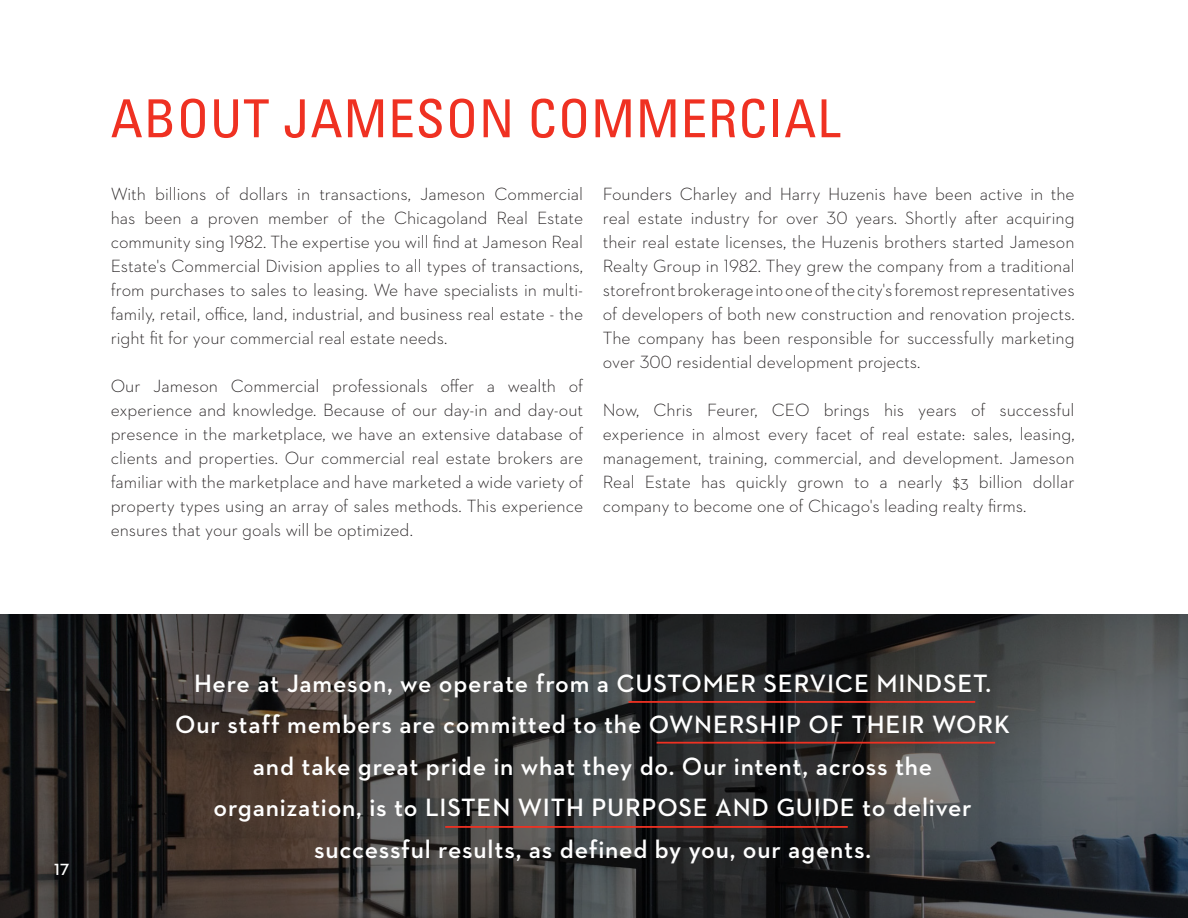
<style>
.page{position:relative;width:1188px;height:918px;background:#fff}
.page>*{position:absolute;margin:0;border:0;box-sizing:border-box;transform-origin:0 0}
.t1{font:condensed 52.5px "Univers LT Std";letter-spacing:.02em;color:#ef3122}
.t2{font:600 25.5px/41.5px "Neutraface 2 Text";letter-spacing:.03em;color:#fff;text-align:center}
.t3{font:300 18px/24px "Neutraface 2 Text";color:#231f20;text-align:justify}
.t4{font:600 16.5px "Neutraface 2 Text";color:#fff}
</style>
<div class="page">
<svg style="left:0;top:614px;width:1188px;height:304px;background:#373636"></svg>
<hr style="left:445px;top:826px;width:403px;height:2px;background:#ef3122">
<hr style="left:657px;top:742px;width:338px;height:2px;background:#ef3122">
<hr style="left:629px;top:701px;width:346px;height:2px;background:#ef3122">
<p class="t1" style="left:111px;top:85px;width:731px">ABOUT JAMESON COMMERCIAL</p>
<p class="t3" style="left:111px;top:181px;width:474px">With billions of dollars in transactions, Jameson Commercial has been a proven member of the Chicagoland Real Estate community sing 1982. The expertise you will find at Jameson Real Estate's Commercial Division applies to all types of transactions, from purchases to sales to leasing. We have specialists in multi&shy;family, retail, office, land, industrial, and business real estate - the right fit for your commercial real estate needs.</p>
<p class="t3" style="left:111px;top:373px;width:474px">Our Jameson Commercial professionals offer a wealth of experience and knowledge. Because of our day-in and day-out presence in the marketplace, we have an extensive database of clients and properties. Our commercial real estate brokers are familiar with the marketplace and have marketed a wide variety of property types using an array of sales methods. This experience ensures that your goals will be optimized.</p>
<p class="t3" style="left:603px;top:182px;width:473px">Founders Charley and Harry Huzenis have been active in the real estate industry for over 30 years. Shortly after acquiring their real estate licenses, the Huzenis brothers started Jameson Realty Group in 1982. They grew the company from a traditional storefront brokerage into one of the city's foremost representatives of developers of both new construction and renovation projects.<br>The company has been responsible for successfully marketing over 300 residential development projects.</p>
<p class="t3" style="left:603px;top:398px;width:473px">Now, Chris Feurer, CEO brings his years of successful experience in almost every facet of real estate: sales, leasing, management, training, commercial, and development. Jameson Real Estate has quickly grown to a nearly $3 billion dollar company to become one of Chicago's leading realty firms.</p>
<p class="t4" style="left:54px;top:859px;width:17px">17</p>
<p class="t2" style="left:175px;top:662px;width:836px">Here at Jameson, we operate from a CUSTOMER SERVICE MINDSET.<br>Our staff members are committed to the OWNERSHIP OF THEIR WORK and take great pride in what they do. Our intent, across the<br>organization, is to LISTEN WITH PURPOSE AND GUIDE to deliver successful results, as defined by you, our agents.</p>
</div>
